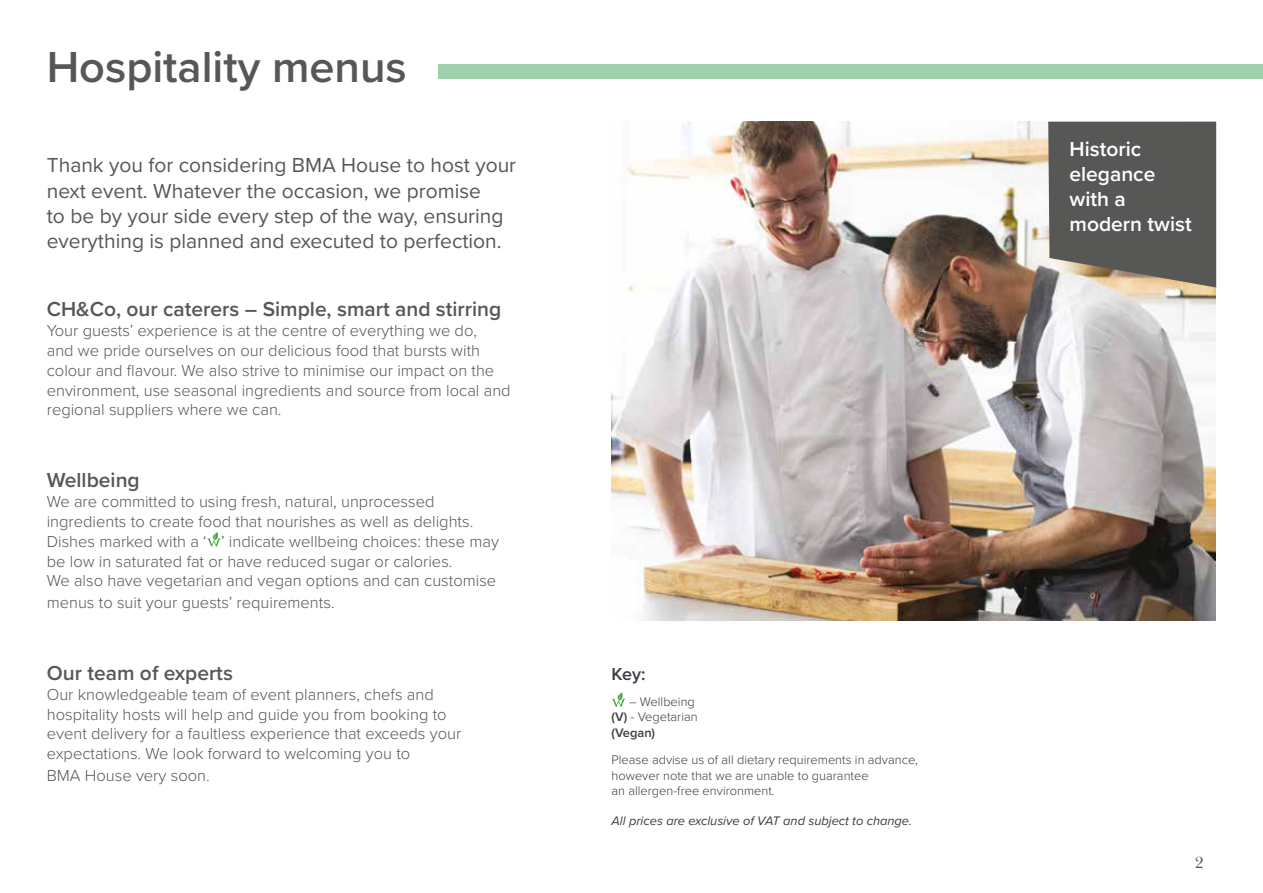
<style>
.page{position:relative;width:1263px;height:893px;background:#fff}
.page>*{position:absolute;margin:0;border:0;box-sizing:border-box;transform-origin:0 0}
.t1{font:600 45px "Proxima Nova";color:#575756}
.t2{font:21px/25.2px "Proxima Nova";color:#575756}
.t3{font:600 21px "Proxima Nova";color:#575756}
.t4{font:600 21px/25.2px "Proxima Nova";color:#fff}
.t5{font:600 18px "Proxima Nova";color:#3b3c43}
.t6{font:300 16.5px/19.8px "Proxima Nova";color:#575756}
.t7{font:16.5px "New Baskerville IT Cby BT";color:#575756}
.t8{font:300 12.9px/15.5px "Proxima Nova";color:#3b3c43}
.t9{font:italic 12.9px "Proxima Nova";color:#3b3c43}
.s1{font-weight:600}
</style>
<div class="page">
<svg style="left:207px;top:532px;width:14px;height:15px"></svg>
<svg style="left:611px;top:692px;width:15px;height:15px"></svg>
<img style="left:611px;top:121px;width:604px;height:500px">
<div style="left:438px;top:64px;width:825px;height:15px;background:#a0d0ad"></div>
<svg style="left:1048px;top:122px;width:168px;height:165px"></svg>
<h1 class="t1" style="left:47px;top:34px;width:362px">Hospitality menus</h1>
<p class="t2" style="left:47px;top:152px;width:471px">Thank you for considering BMA House to host your next event. Whatever the occasion, we promise<br>to be by your side every step of the way, ensuring everything is planned and executed to perfection.</p>
<p class="t3" style="left:47px;top:294px;width:456px">CH&amp;Co, our caterers – Simple, smart and stirring</p>
<p class="t6" style="left:47px;top:320px;width:465px">Your guests’ experience is at the centre of everything we do,<br>and we pride ourselves on our delicious food that bursts with colour and flavour. We also strive to minimise our impact on the environment, use seasonal ingredients and source from local and regional suppliers where we can.</p>
<p class="t3" style="left:47px;top:465px;width:94px">Wellbeing</p>
<p class="t6" style="left:47px;top:491px;width:454px">We are committed to using fresh, natural, unprocessed ingredients to create food that nourishes as well as delights.<br>Dishes marked with a ‘ ’ indicate wellbeing choices: these may be low in saturated fat or have reduced sugar or calories.<br>We also have vegetarian and vegan options and can customise</p>
<p class="t6" style="left:47px;top:592px;width:289px">menus to suit your guests’ requirements.</p>
<p class="t3" style="left:47px;top:657px;width:188px">Our team of experts</p>
<p class="t6" style="left:47px;top:683px;width:416px">Our knowledgeable team of event planners, chefs and hospitality hosts will help and guide you from booking to event delivery for a faultless experience that exceeds your expectations. We look forward to welcoming you to</p>
<p class="t6" style="left:47px;top:764px;width:164px">BMA House very soon.</p>
<p class="t5" style="left:611px;top:661px;width:36px">Key:</p>
<p class="t8" style="left:611px;top:693px;width:88px;text-indent:18px">– Wellbeing <span class="s1">(V)</span> - Vegetarian <span class="s1">(Vegan)</span></p>
<p class="t8" style="left:611px;top:751px;width:308px">Please advise us of all dietary requirements in advance, however note that we are unable to guarantee<br>an allergen-free environment.</p>
<p class="t9" style="left:611px;top:811px;width:302px">All prices are exclusive of VAT and subject to change.</p>
<p class="t4" style="left:1069px;top:135px;width:124px">Historic elegance with a modern twist</p>
<p class="t7" style="left:1195px;top:852px;width:11px">2</p>
</div>
